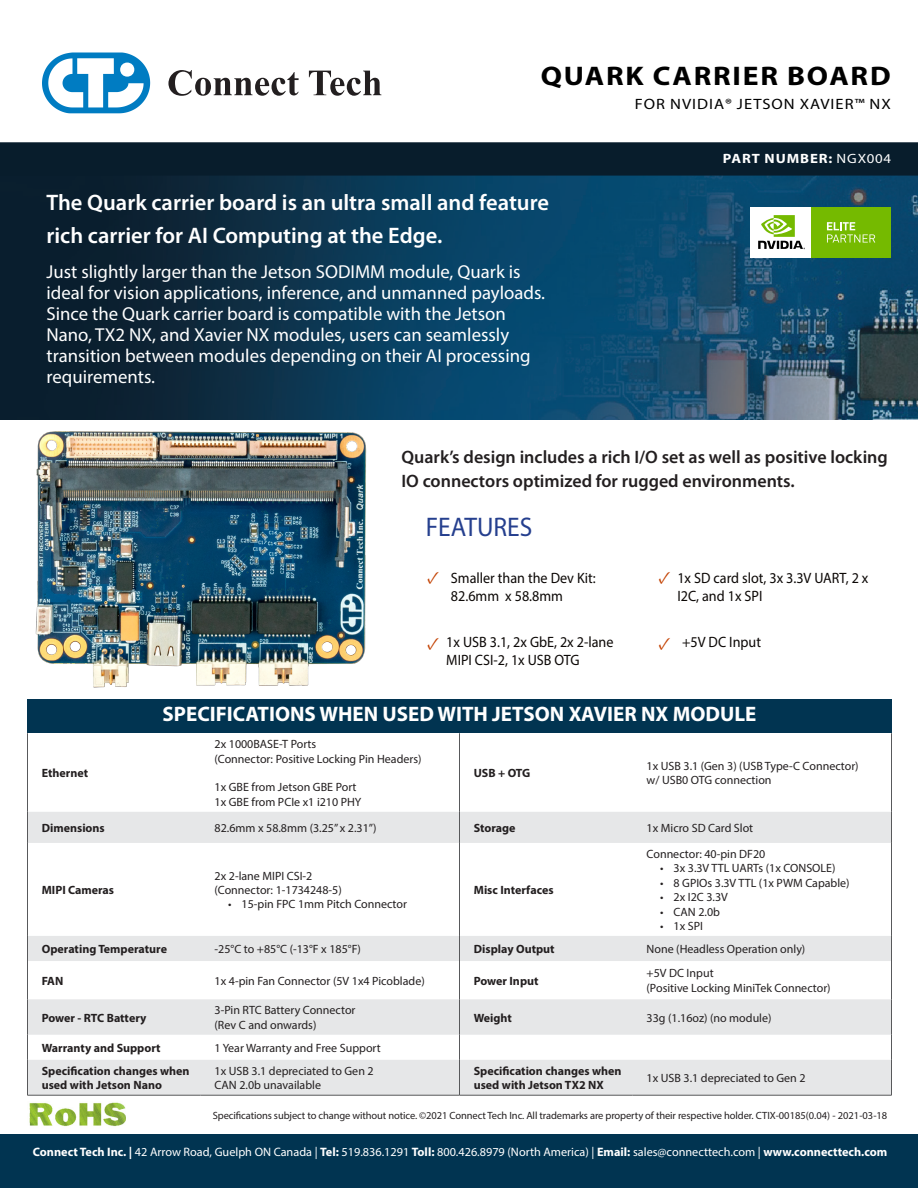
<style>
.page{position:relative;width:918px;height:1188px;background:#fff}
.page>*{position:absolute;margin:0;border:0;box-sizing:border-box;transform-origin:0 0}
.t1{font:700 27px "Myriad Pro";letter-spacing:.06em;color:#000;scale:1.1 1}
.t2{font:27px "Myriad Pro";color:#253f8e;scale:.94 1}
.Product_Descri{font:600 22.5px/33px "Myriad Pro";color:#fff}
.t3{font:700 21px "Myriad Pro";color:#fff}
.Product_Descri-2{font:18.75px/21px "Myriad Pro";color:#fff}
.Product_Descri-3{font:600 18px/24px "Myriad Pro";color:#231f20}
.t4{font:18px "Minion Pro";color:#c34100}
.t5{font:15px/18px "Myriad Pro";color:#0c0806;scale:.94 1}
.t6{font:15px "Myriad Pro";letter-spacing:.06em;color:#000;scale:1.1 1}
.t7{font:700 13.5px "Myriad Pro";letter-spacing:.06em;color:#fff;scale:1.1 1}
.t8{font:12.15px "Myriad Pro";color:#fff}
.Chart_Info{font:12px/14.4px "Myriad Pro";color:#231f20}
.Chart_Info-2{font:700 12px/13.5px "Myriad Pro";color:#231f20}
.t9{font:10.5px "Myriad Pro";letter-spacing:-.01em;color:#231f20}
.s1{font-weight:400}
.s2{font-weight:700}
</style>
<div class="page">
<img style="left:0;top:176px;width:918px;height:244px">
<img style="left:29px;top:1102px;width:97px;height:25px">
<div style="left:0;top:1134px;width:918px;height:54px;background:#013451"></div>
<div style="left:750px;top:207px;width:61px;height:50px;background:#fff"></div>
<svg style="left:758px;top:215px;width:47px;height:34px"></svg>
<div style="left:811px;top:207px;width:80px;height:50px;background:#75ba00"></div>
<svg style="left:827px;top:222px;width:48px;height:21px"></svg>
<svg style="left:42px;top:52px;width:108px;height:61px"></svg>
<div style="left:120px;top:63px;width:14px;height:14px;background:#fff;border-radius:50%"></div>
<svg style="left:168px;top:70px;width:131px;height:26px"></svg>
<svg style="left:309px;top:71px;width:72px;height:25px"></svg>
<div style="left:1px;top:143px;width:916px;height:32px;background:#081d2c"></div>
<div style="left:0;top:142px;width:918px;height:34px;border:2px solid #081d2c"></div>
<img style="left:35px;top:431px;width:332px;height:257px">
<div style="left:28px;top:699px;width:864px;height:34px;background:#013451"></div>
<svg style="left:28px;top:812px;width:863px;height:283px"></svg>
<hr style="left:27px;top:733px;width:1px;height:79px;background:#58595b">
<hr style="left:891px;top:733px;width:1px;height:79px;background:#58595b">
<hr style="left:27px;top:812px;width:1px;height:31px;background:#58595b">
<hr style="left:891px;top:812px;width:1px;height:31px;background:#58595b">
<hr style="left:27px;top:843px;width:1px;height:93px;background:#58595b">
<hr style="left:891px;top:843px;width:1px;height:93px;background:#58595b">
<svg style="left:27px;top:936px;width:1px;height:25px"></svg>
<svg style="left:891px;top:936px;width:1px;height:25px"></svg>
<hr style="left:27px;top:961px;width:1px;height:38px;background:#58595b">
<hr style="left:891px;top:961px;width:1px;height:38px;background:#58595b">
<hr style="left:27px;top:999px;width:1px;height:36px;background:#58595b">
<hr style="left:891px;top:999px;width:1px;height:36px;background:#58595b">
<svg style="left:27px;top:1035px;width:1px;height:25px"></svg>
<svg style="left:459px;top:1035px;width:1px;height:25px"></svg>
<hr style="left:27px;top:1060px;width:1px;height:35px;background:#58595b">
<hr style="left:459px;top:1060px;width:1px;height:35px;background:#58595b">
<hr style="left:27px;top:1095px;width:173px;height:1px;background:#58595b">
<hr style="left:200px;top:1095px;width:260px;height:1px;background:#58595b">
<hr style="left:460px;top:1095px;width:172px;height:1px;background:#58595b">
<hr style="left:632px;top:1095px;width:260px;height:1px;background:#58595b">
<hr style="left:459px;top:733px;width:1px;height:79px;background:#58595b">
<hr style="left:459px;top:812px;width:1px;height:31px;background:#58595b">
<hr style="left:459px;top:843px;width:1px;height:93px;background:#58595b">
<svg style="left:459px;top:936px;width:1px;height:25px"></svg>
<hr style="left:459px;top:961px;width:1px;height:38px;background:#58595b">
<hr style="left:459px;top:999px;width:1px;height:36px;background:#58595b">
<svg style="left:891px;top:1035px;width:1px;height:25px"></svg>
<hr style="left:891px;top:1060px;width:1px;height:35px;background:#58595b">
<p class="t1" style="left:541px;top:58px;width:320px">QUARK CARRIER BOARD</p>
<p class="t6" style="left:635px;top:95px;width:234px">FOR NVIDIA® JETSON XAVIER™ NX</p>
<p class="Product_Descri" style="left:46px;top:186px;width:504px">The Quark carrier board is an ultra small and feature rich carrier for AI Computing at the Edge.</p>
<p class="Product_Descri-2" style="left:46px;top:261px;width:500px">Just slightly larger than the Jetson SODIMM module, Quark is ideal for vision applications, inference, and unmanned payloads.<br>Since the Quark carrier board is compatible with the Jetson Nano, TX2 NX, and Xavier NX modules, users can seamlessly transition between modules depending on their AI processing requirements.</p>
<p class="t7" style="left:723px;top:150px;width:154px">PART NUMBER: <span class="s1">NGX004</span></p>
<p class="Product_Descri-3" style="left:402px;top:444px;width:488px">Quark’s design includes a rich I/O set as well as positive locking<br>IO connectors optimized for rugged environments.</p>
<p class="t2" style="left:426px;top:511px;width:115px">FEATURES</p>
<p class="t4" style="left:427px;top:565px;width:14px">✓</p>
<p class="t5" style="left:451px;top:568px;width:156px">Smaller than the Dev Kit:<br>82.6mm x 58.8mm</p>
<p class="t4" style="left:659px;top:565px;width:14px">✓</p>
<p class="t5" style="left:677px;top:568px;width:205px">1x SD card slot, 3x 3.3V UART, 2 x<br>I2C, and 1x SPI</p>
<p class="t4" style="left:427px;top:631px;width:14px">✓</p>
<p class="t5" style="left:446px;top:632px;width:179px">1x USB 3.1, 2x GbE, 2x 2-lane</p>
<p class="t4" style="left:659px;top:631px;width:14px">✓</p>
<p class="t5" style="left:682px;top:632px;width:86px">+5V DC Input</p>
<p class="t5" style="left:446px;top:650px;width:143px">MIPI CSI-2, 1x USB OTG</p>
<p class="Chart_Info-2" style="left:42px;top:766px;width:48px">Ethernet</p>
<p class="t3" style="left:163px;top:700px;width:595px">SPECIFICATIONS WHEN USED WITH JETSON XAVIER NX MODULE</p>
<p class="Chart_Info" style="left:215px;top:737px;width:103px">2x 1000BASE-T Ports</p>
<p class="Chart_Info" style="left:215px;top:751px;width:209px">(Connector: Positive Locking Pin Headers)</p>
<p class="Chart_Info" style="left:215px;top:780px;width:148px">1x GBE from Jetson GBE Port<br>1x GBE from PCIe x1 i210 PHY</p>
<p class="Chart_Info-2" style="left:474px;top:766px;width:58px">USB + OTG</p>
<p class="Chart_Info" style="left:647px;top:758px;width:214px">1x USB 3.1 (Gen 3) (USB Type-C Connector)</p>
<p class="Chart_Info" style="left:647px;top:773px;width:127px">w/ USB0 OTG connection</p>
<p class="Chart_Info-2" style="left:42px;top:821px;width:65px">Dimensions</p>
<p class="Chart_Info" style="left:215px;top:820px;width:163px">82.6mm x 58.8mm (3.25” x 2.31”)</p>
<p class="Chart_Info-2" style="left:474px;top:821px;width:43px">Storage</p>
<p class="Chart_Info" style="left:647px;top:820px;width:108px">1x Micro SD Card Slot</p>
<p class="Chart_Info-2" style="left:42px;top:883px;width:74px">MIPI Cameras</p>
<p class="Chart_Info" style="left:215px;top:868px;width:99px">2x 2-lane MIPI CSI-2</p>
<p class="Chart_Info" style="left:215px;top:883px;width:129px">(Connector: 1-1734248-5)</p>
<p class="Chart_Info" style="left:228px;top:897px;width:180px">• 15-pin FPC 1mm Pitch Connector</p>
<p class="Chart_Info-2" style="left:474px;top:883px;width:81px">Misc Interfaces</p>
<p class="Chart_Info" style="left:647px;top:847px;width:120px">Connector: 40-pin DF20</p>
<p class="Chart_Info" style="left:660px;top:861px;width:177px">• 3x 3.3V TTL UARTs (1x CONSOLE)</p>
<p class="Chart_Info" style="left:660px;top:875px;width:191px">• 8 GPIOs 3.3V TTL (1x PWM Capable)</p>
<p class="Chart_Info" style="left:660px;top:890px;width:69px">• 2x I2C 3.3V</p>
<p class="Chart_Info" style="left:660px;top:904px;width:61px">• CAN 2.0b</p>
<p class="Chart_Info" style="left:660px;top:919px;width:44px">• 1x SPI</p>
<p class="Chart_Info-2" style="left:42px;top:942px;width:127px">Operating Temperature</p>
<p class="Chart_Info" style="left:215px;top:942px;width:148px">-25°C to +85°C (-13°F x 185°F)</p>
<p class="Chart_Info-2" style="left:474px;top:942px;width:82px">Display Output</p>
<p class="Chart_Info" style="left:647px;top:942px;width:160px">None (Headless Operation only)</p>
<p class="Chart_Info-2" style="left:42px;top:973px;width:23px">FAN</p>
<p class="Chart_Info" style="left:215px;top:973px;width:212px">1x 4-pin Fan Connector (5V 1x4 Picoblade)</p>
<p class="Chart_Info-2" style="left:474px;top:973px;width:66px">Power Input</p>
<p class="Chart_Info" style="left:647px;top:966px;width:69px">+5V DC Input</p>
<p class="Chart_Info" style="left:647px;top:980px;width:186px">(Positive Locking MiniTek Connector)</p>
<p class="Chart_Info-2" style="left:42px;top:1010px;width:106px">Power - RTC Battery</p>
<p class="Chart_Info" style="left:215px;top:1003px;width:142px">3-Pin RTC Battery Connector</p>
<p class="Chart_Info" style="left:215px;top:1017px;width:103px">(Rev C and onwards)</p>
<p class="Chart_Info-2" style="left:42px;top:1041px;width:120px">Warranty and Support</p>
<p class="Chart_Info" style="left:215px;top:1040px;width:168px">1 Year Warranty and Free Support</p>
<p class="Chart_Info-2" style="left:42px;top:1064px;width:149px">Specification changes when used with Jetson Nano</p>
<p class="Chart_Info" style="left:215px;top:1063px;width:161px">1x USB 3.1 depreciated to Gen 2</p>
<p class="Chart_Info" style="left:215px;top:1078px;width:108px">CAN 2.0b unavailable</p>
<p class="Chart_Info-2" style="left:474px;top:1010px;width:40px">Weight</p>
<p class="Chart_Info" style="left:647px;top:1010px;width:126px">33g (1.16oz) (no module)</p>
<p class="Chart_Info-2" style="left:474px;top:1064px;width:149px">Specification changes when used with Jetson TX2 NX</p>
<p class="Chart_Info" style="left:647px;top:1071px;width:161px">1x USB 3.1 depreciated to Gen 2</p>
<p class="t9" style="left:213px;top:1109px;width:676px">Specifications subject to change without notice. ©2021 Connect Tech Inc. All trademarks are property of their respective holder. CTIX-00185(0.04) - 2021-03-18</p>
<p class="t8" style="left:33px;top:1145px;width:856px"><span class="s2">Connect Tech Inc. |</span> 42 Arrow Road, Guelph ON Canada | <span class="s2">Tel:</span> 519.836.1291 <span class="s2">Toll:</span> 800.426.8979 (North America) | <span class="s2">Email:</span> sales@connecttech.com | <span class="s2">www.connecttech.com</span></p>
</div>
